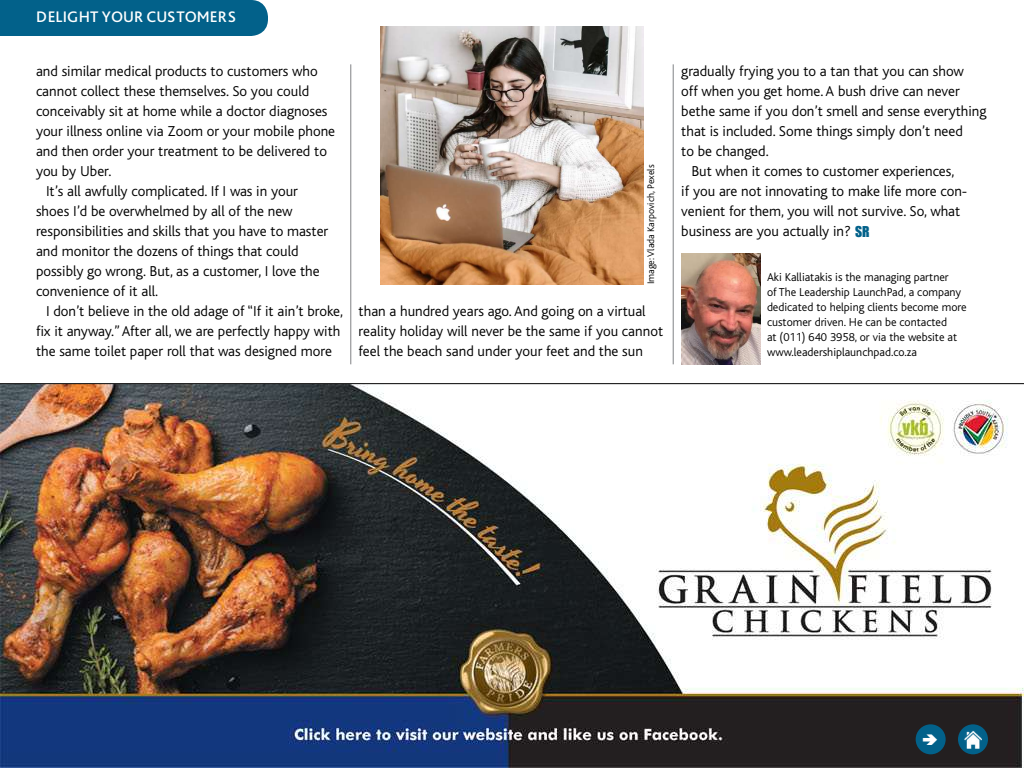
<style>
.page{position:relative;width:1024px;height:768px;background:#fff}
.page>*{position:absolute;margin:0;border:0;box-sizing:border-box;transform-origin:0 0}
.t1{font:500 16px "Bliss Pro";color:#fff}
.t2{font:300 15px/20px "Bliss";color:#000}
.t3{font:300 12px/15px "Bliss";color:#000}
.t4{font:300 10px "Bliss";color:#000}
</style>
<div class="page">
<img style="left:0;top:384px;width:1024px;height:384px">
<div style="left:916px;top:724px;width:30px;height:30px;background:#02618a;border-radius:50%"></div>
<div style="left:958px;top:724px;width:30px;height:30px;background:#02618a;border-radius:50%"></div>
<img style="left:964px;top:730px;width:18px;height:18px">
<div style="left:0;top:0;width:268px;height:36px;background:#02618a"></div>
<hr style="left:673px;top:64px;width:1px;height:300px;background:#808285">
<hr style="left:351px;top:64px;width:1px;height:300px;background:#808285">
<img style="left:681px;top:254px;width:80px;height:110px">
<hr style="left:0;top:383px;width:1024px;height:1px;background:#000">
<img style="left:380px;top:26px;width:264px;height:258px">
<p class="t1" style="left:36px;top:6px;width:202px">DELIGHT YOUR CUSTOMERS</p>
<p class="t2" style="left:36px;top:61px;width:283px">and similar medical products to customers who</p>
<p class="t2" style="left:36px;top:81px;width:275px">cannot collect these themselves. So you could</p>
<p class="t2" style="left:36px;top:101px;width:293px">conceivably sit at home while a doctor diagnoses</p>
<p class="t2" style="left:36px;top:121px;width:301px">your illness online via Zoom or your mobile phone</p>
<p class="t2" style="left:36px;top:141px;width:292px">and then order your treatment to be delivered to</p>
<p class="t2" style="left:36px;top:161px;width:77px">you by Uber.</p>
<p class="t2" style="left:46px;top:181px;width:254px">It’s all awfully complicated. If I was in your</p>
<p class="t2" style="left:36px;top:201px;width:258px">shoes I’d be overwhelmed by all of the new</p>
<p class="t2" style="left:36px;top:221px;width:294px">responsibilities and skills that you have to master</p>
<p class="t2" style="left:36px;top:241px;width:264px">and monitor the dozens of things that could</p>
<p class="t2" style="left:36px;top:261px;width:285px">possibly go wrong. But, as a customer, I love the</p>
<p class="t2" style="left:36px;top:281px;width:124px">convenience of it all.</p>
<p class="t2" style="left:46px;top:301px;width:299px">I don’t believe in the old adage of “If it ain’t broke,</p>
<p class="t2" style="left:36px;top:321px;width:306px">fix it anyway.” After all, we are perfectly happy with</p>
<p class="t2" style="left:36px;top:341px;width:297px">the same toilet paper roll that was designed more</p>
<p class="t4" style="left:646px;top:284px;width:121px;rotate:-90deg">Image: Vlada Karpovich, Pexels</p>
<p class="t2" style="left:359px;top:301px;width:306px">than a hundred years ago. And going on a virtual reality holiday will never be the same if you cannot feel the beach sand under your feet and the sun</p>
<p class="t2" style="left:681px;top:61px;width:284px">gradually frying you to a tan that you can show</p>
<p class="t2" style="left:681px;top:81px;width:280px">off when you get home. A bush drive can never</p>
<p class="t2" style="left:681px;top:101px;width:307px">bethe same if you don’t smell and sense everything</p>
<p class="t2" style="left:681px;top:121px;width:283px">that is included. Some things simply don’t need</p>
<p class="t2" style="left:681px;top:141px;width:89px">to be changed.</p>
<p class="t2" style="left:691px;top:161px;width:265px">But when it comes to customer experiences,</p>
<p class="t2" style="left:681px;top:181px;width:286px">if you are not innovating to make life more con-</p>
<p class="t2" style="left:681px;top:201px;width:281px">venient for them, you will not survive. So, what</p>
<p class="t2" style="left:681px;top:221px;width:190px">business are you actually in? <sub>SR</sub></p>
<p class="t3" style="left:767px;top:270px;width:201px">Aki Kalliatakis is the managing partner<br>of The Leadership LaunchPad, a company dedicated to helping clients become more customer driven. He can be contacted<br>at (011) 640 3958, or via the website at www.leadershiplaunchpad.co.za</p>
</div>
